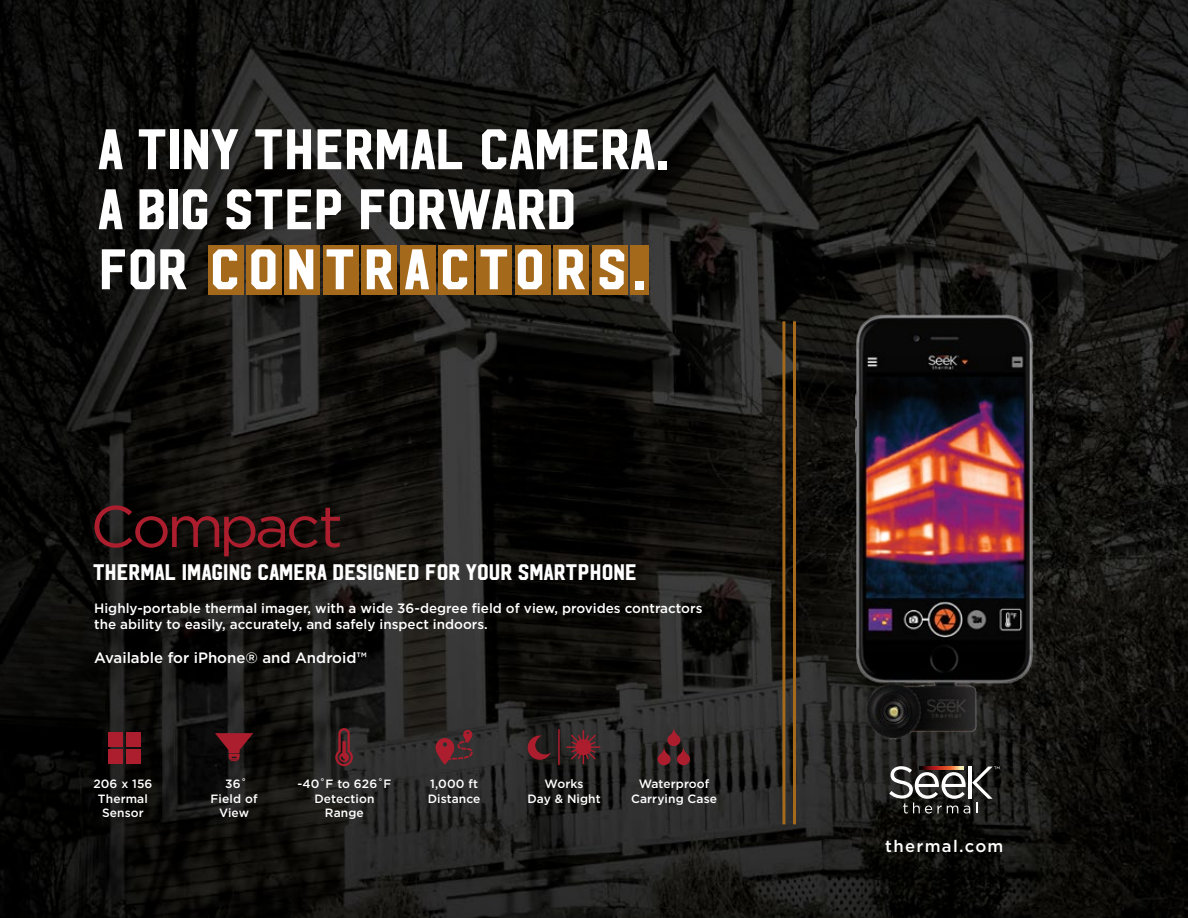
<style>
.page{position:relative;width:1188px;height:918px;background:#fff}
.page>*{position:absolute;margin:0;border:0;box-sizing:border-box;transform-origin:0 0}
.t1{font:57px/60px "Hudson NY";color:#fff}
.t2{font:22.5px "Hudson NY";color:#fff}
.t3{font:500 16.65px "Gotham HTF";letter-spacing:.08em;color:#fff}
.t4{font:500 15px "Gotham HTF";color:#fff}
.t5{font:500 13.5px/16.2px "Gotham HTF";color:#fff}
.t6{font:500 12px/14.4px "Gotham HTF";letter-spacing:.01em;color:#fff;text-align:center}
</style>
<div class="page">
<img style="left:0;top:0;width:1188px;height:918px">
<svg style="left:889px;top:766px;width:111px;height:48px"></svg>
<hr style="left:782px;top:321px;width:3px;height:503px;background:#a4691b">
<hr style="left:793px;top:321px;width:3px;height:503px;background:#a4691b">
<div style="left:108px;top:732px;width:14px;height:14px;background:#ac1e2d"></div>
<div style="left:108px;top:749px;width:14px;height:15px;background:#ac1e2d"></div>
<div style="left:126px;top:732px;width:14px;height:14px;background:#ac1e2d"></div>
<div style="left:126px;top:749px;width:14px;height:15px;background:#ac1e2d"></div>
<svg style="left:215px;top:733px;width:38px;height:28px"></svg>
<svg style="left:335px;top:728px;width:18px;height:38px"></svg>
<svg style="left:434px;top:730px;width:39px;height:35px"></svg>
<svg style="left:566px;top:730px;width:35px;height:34px"></svg>
<hr style="left:558px;top:729px;width:2px;height:36px;background:#ac1e2d">
<svg style="left:528px;top:736px;width:23px;height:24px"></svg>
<svg style="left:658px;top:728px;width:32px;height:37px"></svg>
<svg style="left:94px;top:505px;width:246px;height:51px;background:#311112"></svg>
<img style="left:841px;top:308px;width:206px;height:440px">
<div style="left:246px;top:245px;width:36px;height:49px;background:#a4691b"></div>
<div style="left:208px;top:245px;width:35px;height:49px;background:#a4691b"></div>
<div style="left:285px;top:245px;width:35px;height:49px;background:#a4691b"></div>
<div style="left:323px;top:245px;width:36px;height:49px;background:#a4691b"></div>
<div style="left:361px;top:245px;width:36px;height:49px;background:#a4691b"></div>
<div style="left:400px;top:245px;width:35px;height:49px;background:#a4691b"></div>
<div style="left:438px;top:245px;width:36px;height:49px;background:#a4691b"></div>
<div style="left:630px;top:245px;width:19px;height:49px;background:#a4691b"></div>
<div style="left:477px;top:245px;width:35px;height:49px;background:#a4691b"></div>
<div style="left:515px;top:245px;width:36px;height:49px;background:#a4691b"></div>
<div style="left:553px;top:245px;width:36px;height:49px;background:#a4691b"></div>
<div style="left:592px;top:245px;width:35px;height:49px;background:#a4691b"></div>
<h1 class="t1" style="left:99px;top:117px;width:572px">A TINY THERMAL CAMERA.<br>A BIG STEP FORWARD<br>FOR C O N T R A C T O R S .</h1>
<h2 class="t2" style="left:93px;top:558px;width:545px">THERMAL IMAGING CAMERA DESIGNED FOR YOUR SMARTPHONE</h2>
<p class="t5" style="left:94px;top:600px;width:610px">Highly-portable thermal imager, with a wide 36-degree field of view, provides contractors the ability to easily, accurately, and safely inspect indoors.</p>
<p class="t4" style="left:94px;top:649px;width:274px">Available for iPhone® and Android™</p>
<p class="t6" style="left:93px;top:777px;width:61px">206 x 156<br>Thermal<br>Sensor</p>
<p class="t6" style="left:211px;top:777px;width:48px">36˚<br>Field of<br>View</p>
<p class="t6" style="left:297px;top:777px;width:95px">-40˚F to 626˚F<br>Detection<br>Range</p>
<p class="t6" style="left:428px;top:777px;width:54px;text-align:left">1,000 ft<br>Distance</p>
<p class="t6" style="left:527px;top:777px;width:75px">Works<br>Day &amp; Night</p>
<p class="t6" style="left:631px;top:777px;width:88px">Waterproof<br>Carrying Case</p>
<p class="t3" style="left:885px;top:836px;width:120px">thermal.com</p>
</div>
